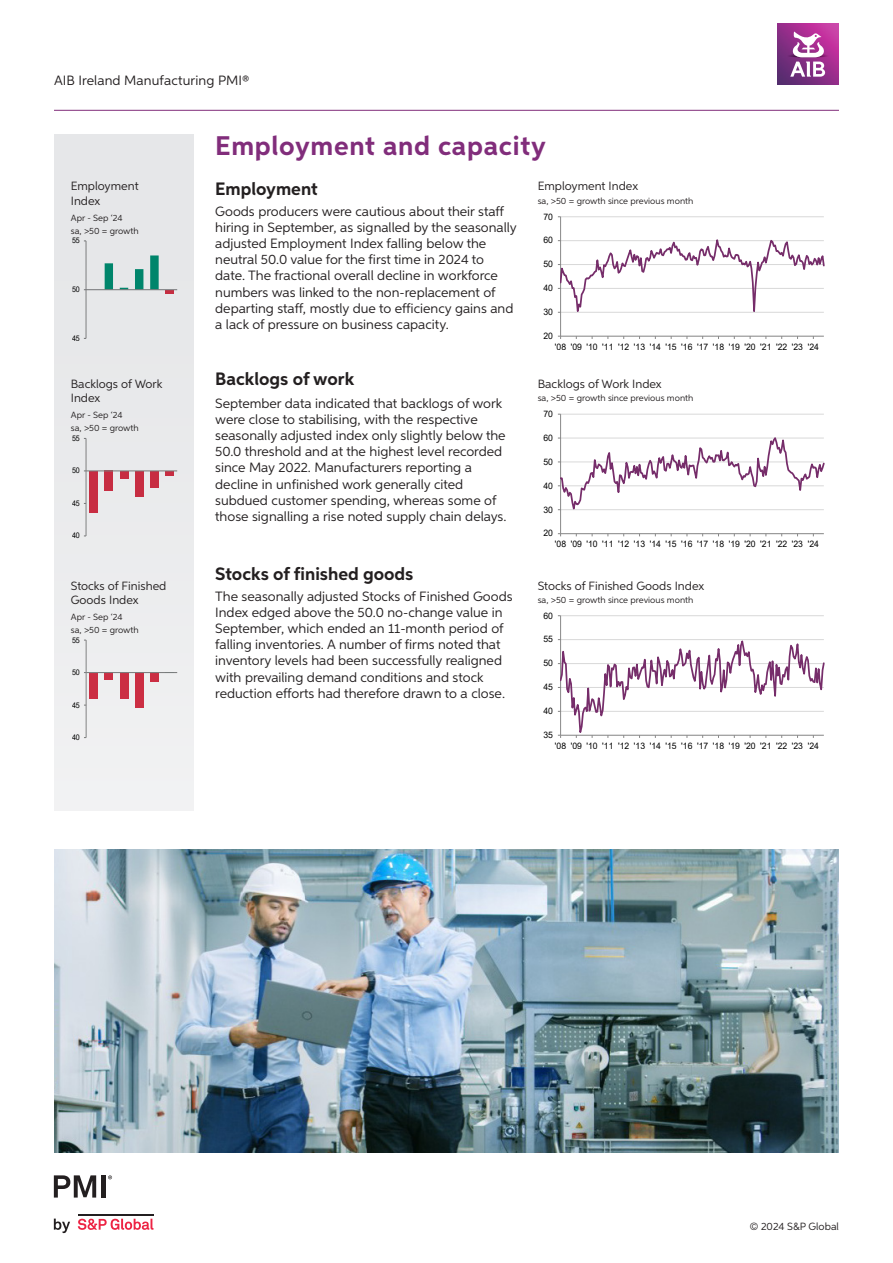
<style>
.page{position:relative;width:893px;height:1263px;background:#fff}
.page>*{position:absolute;margin:0;border:0;box-sizing:border-box;transform-origin:0 0}
.Section_header{font:700 27px "Aspira";letter-spacing:.025em;color:#812d7b}
.Subheader{font:700 18px "Aspira";color:#231f20}
.Body_copy{font:700 18px "Aspira";color:#231f20}
.Body_copy-2{font:13.5px/16.2px "Aspira";color:#231f20}
.Chart_title{font:12px "Aspira";color:#231f20}
.Bar_title{font:12px/14.4px "Aspira";color:#231f20}
.t1{font:10.5px "Aspira";color:#231f20}
.t2{font:9px "Arial";color:#000}
.Axis_title{font:9px "Aspira";color:#231f20}
.Last_six_months{font:9px "Aspira";color:#231f20}
.t3{font:7.8px "Arial";color:#000;scale:.91 1}
.t4{font:7.8px "Arial";color:#000;scale:.92 1}
</style>
<div class="page">
<hr style="left:54px;top:110px;width:785px;height:1px;background:#812d7b">
<img style="left:778px;top:24px;width:61px;height:61px">
<svg style="left:790px;top:32px;width:35px;height:45px"></svg>
<svg style="left:54px;top:1218px;width:16px;height:15px"></svg>
<svg style="left:78px;top:1218px;width:75px;height:12px"></svg>
<hr style="left:78px;top:1213px;width:75px;height:2px;background:#231f20">
<svg style="left:54px;top:1175px;width:42px;height:22px"></svg>
<div style="left:101px;top:1175px;width:5px;height:22px;background:#231f20"></div>
<svg style="left:108px;top:1175px;width:4px;height:4px"></svg>
<div style="left:54px;top:134px;width:140px;height:677px;background:#e6e7e9"></div>
<hr style="left:561px;top:216px;width:263px;height:1px;background:#d9d9d9">
<hr style="left:560px;top:217px;width:1px;height:119px;background:#868686">
<svg style="left:558px;top:231px;width:266px;height:108px"></svg>
<svg style="left:165px;top:290px;width:9px;height:3px"></svg>
<svg style="left:105px;top:255px;width:54px;height:34px"></svg>
<hr style="left:86px;top:241px;width:1px;height:97px;background:#868686">
<hr style="left:86px;top:289px;width:91px;height:1px;background:#868686">
<hr style="left:561px;top:414px;width:263px;height:1px;background:#d9d9d9">
<hr style="left:560px;top:414px;width:1px;height:120px;background:#868686">
<hr style="left:561px;top:533px;width:263px;height:1px;background:#868686">
<svg style="left:558px;top:428px;width:266px;height:89px"></svg>
<div style="left:89px;top:471px;width:9px;height:41px;background:#c72d42"></div>
<div style="left:105px;top:471px;width:8px;height:20px;background:#c72d42"></div>
<div style="left:120px;top:471px;width:8px;height:8px;background:#c72d42"></div>
<div style="left:135px;top:471px;width:8px;height:25px;background:#c72d42"></div>
<div style="left:150px;top:471px;width:9px;height:16px;background:#c72d42"></div>
<svg style="left:165px;top:472px;width:9px;height:3px"></svg>
<hr style="left:86px;top:438px;width:1px;height:98px;background:#868686">
<hr style="left:86px;top:471px;width:91px;height:1px;background:#868686">
<hr style="left:561px;top:615px;width:263px;height:1px;background:#d9d9d9">
<hr style="left:560px;top:616px;width:1px;height:119px;background:#868686">
<svg style="left:558px;top:627px;width:266px;height:111px"></svg>
<div style="left:89px;top:672px;width:9px;height:26px;background:#cb2e43"></div>
<div style="left:105px;top:672px;width:8px;height:8px;background:#cb2e43"></div>
<div style="left:120px;top:672px;width:8px;height:27px;background:#cb2e43"></div>
<div style="left:135px;top:672px;width:8px;height:36px;background:#cb2e43"></div>
<div style="left:150px;top:672px;width:9px;height:10px;background:#cb2e43"></div>
<hr style="left:86px;top:640px;width:1px;height:97px;background:#868686">
<hr style="left:86px;top:672px;width:91px;height:1px;background:#868686">
<img style="left:54px;top:849px;width:785px;height:303px">
<p class="Body_copy-2" style="left:54px;top:72px;width:197px">AIB Ireland Manufacturing PMI®</p>
<p class="Section_header" style="left:215px;top:130px;width:332px">Employment and capacity</p>
<p class="Bar_title" style="left:71px;top:179px;width:69px">Employment<br>Index</p>
<p class="Last_six_months" style="left:71px;top:212px;width:53px">Apr - Sep ‘24</p>
<p class="Axis_title" style="left:71px;top:225px;width:69px">sa, &gt;50 = growth</p>
<p class="t3" style="left:72px;top:235px;width:10px">55</p>
<p class="t3" style="left:72px;top:284px;width:10px">50</p>
<p class="t3" style="left:72px;top:333px;width:10px">45</p>
<p class="Bar_title" style="left:71px;top:376px;width:93px">Backlogs of Work<br>Index</p>
<p class="Last_six_months" style="left:71px;top:410px;width:53px">Apr - Sep ‘24</p>
<p class="Axis_title" style="left:71px;top:422px;width:69px">sa, &gt;50 = growth</p>
<p class="t3" style="left:72px;top:433px;width:10px">55</p>
<p class="t3" style="left:72px;top:465px;width:10px">50</p>
<p class="t3" style="left:72px;top:498px;width:10px">45</p>
<p class="Subheader" style="left:215px;top:178px;width:104px">Employment</p>
<p class="Body_copy-2" style="left:215px;top:203px;width:303px">Goods producers were cautious about their staff hiring in September, as signalled by the seasonally adjusted Employment Index falling below the neutral 50.0 value for the first time in 2024 to date. The fractional overall decline in workforce numbers was linked to the non-replacement of departing staff, mostly due to efficiency gains and a lack of pressure on business capacity.</p>
<p class="Body_copy" style="left:215px;top:368px;width:140px">Backlogs of work</p>
<p class="Body_copy-2" style="left:215px;top:395px;width:293px">September data indicated that backlogs of work were close to stabilising, with the respective seasonally adjusted index only slightly below the 50.0 threshold and at the highest level recorded since May 2022. Manufacturers reporting a decline in unfinished work generally cited subdued customer spending, whereas some of those signalling a rise noted supply chain delays.</p>
<p class="Chart_title" style="left:538px;top:179px;width:102px">Employment Index</p>
<p class="Axis_title" style="left:538px;top:195px;width:157px">sa, &gt;50 = growth since previous month</p>
<p class="t2" style="left:543px;top:210px;width:11px">70</p>
<p class="t2" style="left:543px;top:234px;width:11px">60</p>
<p class="t2" style="left:543px;top:258px;width:11px">50</p>
<p class="t2" style="left:543px;top:282px;width:11px">40</p>
<p class="t2" style="left:543px;top:306px;width:11px">30</p>
<p class="t2" style="left:543px;top:330px;width:11px">20</p>
<p class="t2" style="left:555px;top:340px;width:265px">'08 '09 '10 '11 '12 '13 '14 '15 '16 '17 '18 '19 '20 '21 '22 '23 '24</p>
<p class="Chart_title" style="left:538px;top:377px;width:125px">Backlogs of Work Index</p>
<p class="Axis_title" style="left:538px;top:393px;width:157px">sa, &gt;50 = growth since previous month</p>
<p class="t2" style="left:543px;top:408px;width:11px">70</p>
<p class="t2" style="left:543px;top:431px;width:11px">60</p>
<p class="t2" style="left:543px;top:455px;width:11px">50</p>
<p class="t2" style="left:543px;top:479px;width:11px">40</p>
<p class="t2" style="left:543px;top:503px;width:11px">30</p>
<p class="t3" style="left:72px;top:530px;width:10px">40</p>
<p class="t2" style="left:543px;top:527px;width:11px">20</p>
<p class="t2" style="left:555px;top:538px;width:265px">'08 '09 '10 '11 '12 '13 '14 '15 '16 '17 '18 '19 '20 '21 '22 '23 '24</p>
<p class="Bar_title" style="left:71px;top:578px;width:97px">Stocks of Finished<br>Goods Index</p>
<p class="Last_six_months" style="left:71px;top:611px;width:53px">Apr - Sep ‘24</p>
<p class="Axis_title" style="left:71px;top:624px;width:69px">sa, &gt;50 = growth</p>
<p class="t4" style="left:72px;top:634px;width:10px">55</p>
<p class="t4" style="left:72px;top:667px;width:10px">50</p>
<p class="Subheader" style="left:215px;top:563px;width:200px">Stocks of finished goods</p>
<p class="Body_copy-2" style="left:215px;top:587px;width:299px">The seasonally adjusted Stocks of Finished Goods Index edged above the 50.0 no-change value in September, which ended an 11-month period of falling inventories. A number of firms noted that inventory levels had been successfully realigned with prevailing demand conditions and stock reduction efforts had therefore drawn to a close.</p>
<p class="Chart_title" style="left:538px;top:578px;width:168px">Stocks of Finished Goods Index</p>
<p class="Axis_title" style="left:538px;top:594px;width:157px">sa, &gt;50 = growth since previous month</p>
<p class="t2" style="left:543px;top:609px;width:11px">60</p>
<p class="t2" style="left:543px;top:633px;width:11px">55</p>
<p class="t2" style="left:543px;top:657px;width:11px">50</p>
<p class="t2" style="left:543px;top:681px;width:11px">45</p>
<p class="t4" style="left:72px;top:699px;width:10px">45</p>
<p class="t2" style="left:543px;top:705px;width:11px">40</p>
<p class="t4" style="left:72px;top:732px;width:10px">40</p>
<p class="t2" style="left:543px;top:729px;width:11px">35</p>
<p class="t2" style="left:555px;top:739px;width:265px">'08 '09 '10 '11 '12 '13 '14 '15 '16 '17 '18 '19 '20 '21 '22 '23 '24</p>
<p class="t1" style="left:750px;top:1220px;width:91px">© 2024 S&amp;P Global</p>
</div>
